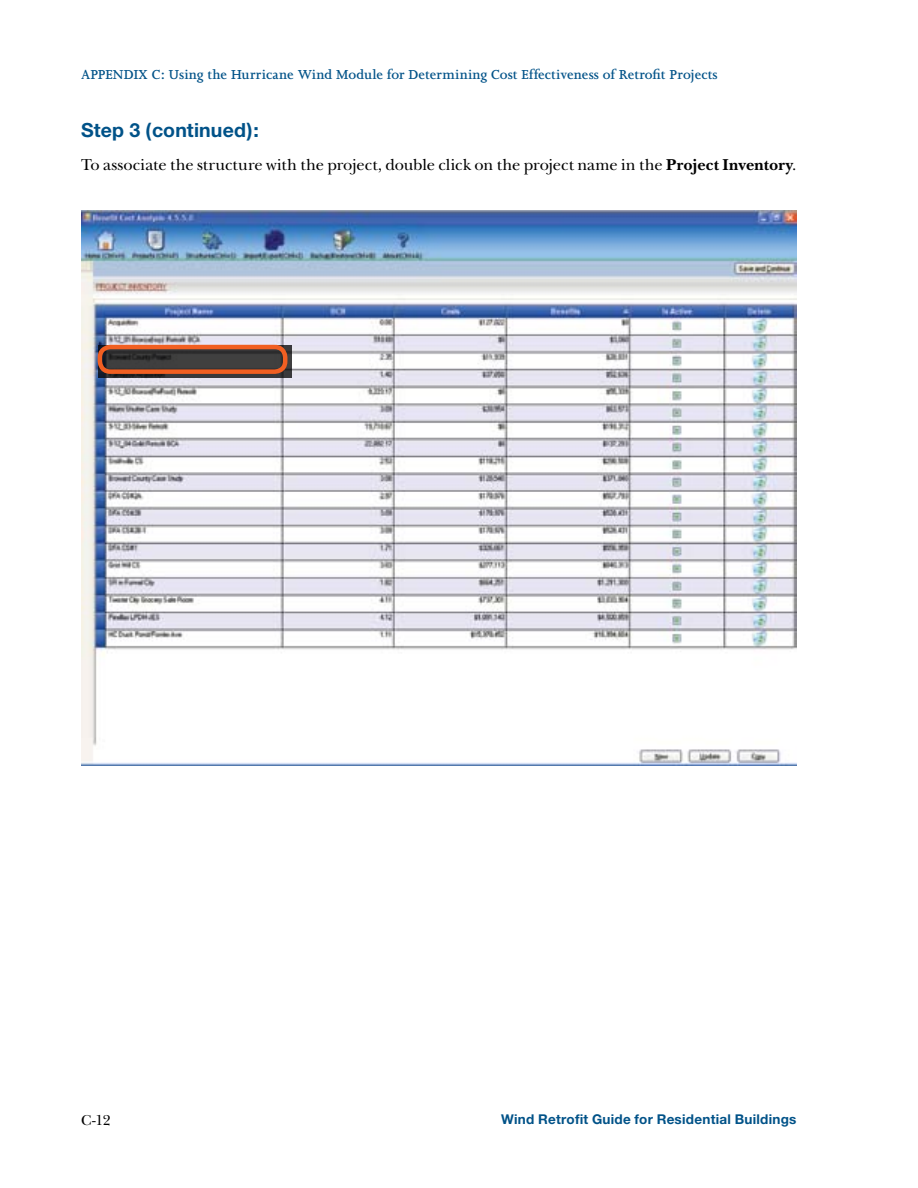
<style>
.page{position:relative;width:918px;height:1188px;background:#fff}
.page>*{position:absolute;margin:0;border:0;box-sizing:border-box;transform-origin:0 0}
.t1{font:700 19.5px "Helvetica Neue";letter-spacing:.005em;color:#005288}
.t2{font:16.5px "New Baskerville";letter-spacing:-.005em;color:#000}
.t3{font:600 15px "Joanna";letter-spacing:.005em;color:#005288}
.t4{font:15px "New Baskerville";color:#000}
.t5{font:700 13.5px "Helvetica Neue";letter-spacing:.02em;color:#005288}
.s1{font-weight:700}
</style>
<div class="page">
<img style="left:81px;top:211px;width:715px;height:555px">
<div style="left:98px;top:345px;width:194px;height:33px;background:#000;opacity:.75"></div>
<div style="left:98px;top:345px;width:189px;height:29px;border:4px solid #f15f22;border-radius:10px"></div>
<p class="t3" style="left:81px;top:66px;width:638px">APPENDIX C: Using the Hurricane Wind Module for Determining Cost Effectiveness of Retrofit Projects</p>
<h3 class="t1" style="left:81px;top:118px;width:179px">Step 3 (continued):</h3>
<p class="t2" style="left:81px;top:155px;width:717px">To associate the structure with the project, double click on the project name in the <span class="s1">Project Inventory</span>.</p>
<p class="t4" style="left:81px;top:1111px;width:31px">C-12</p>
<p class="t5" style="left:501px;top:1111px;width:297px">Wind Retrofit Guide for Residential Buildings</p>
</div>
